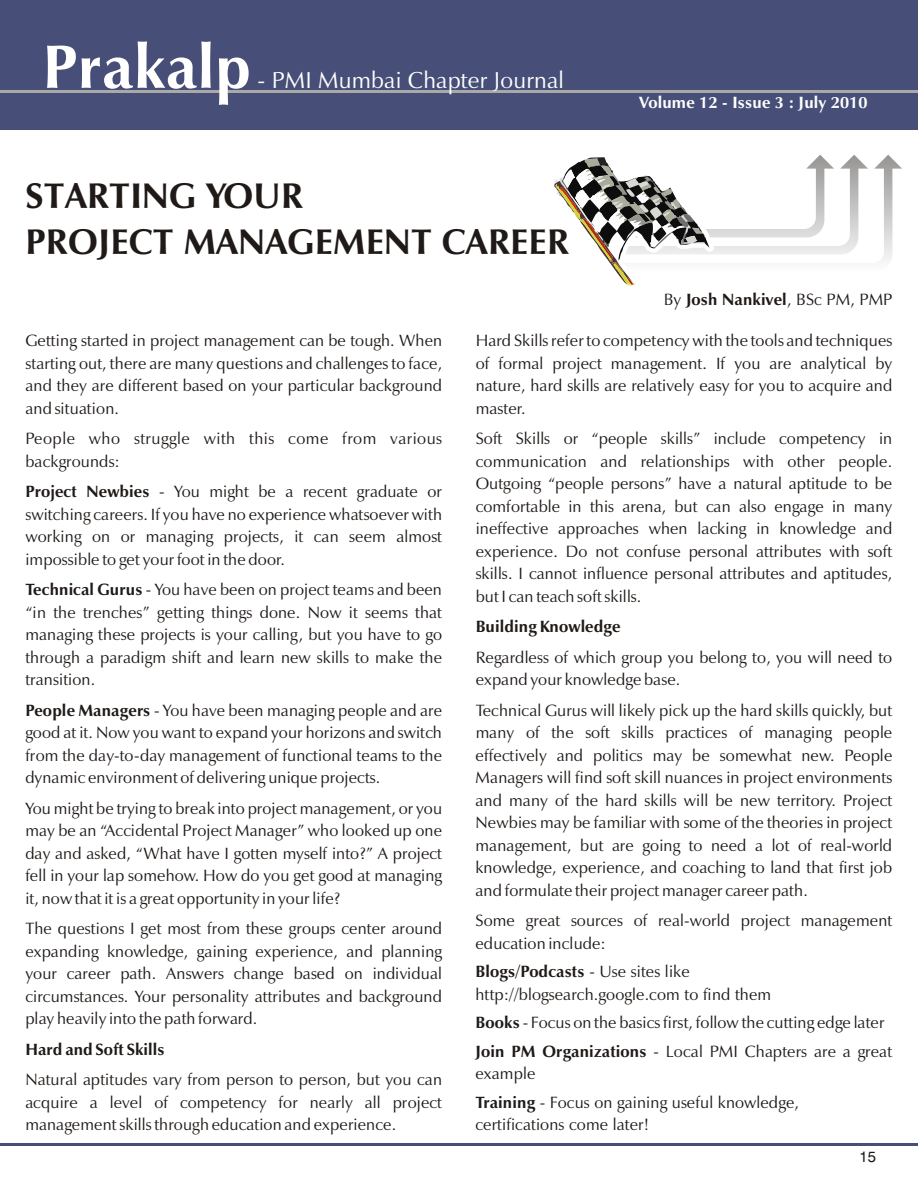
<style>
.page{position:relative;width:918px;height:1188px;background:#fff}
.page>*{position:absolute;margin:0;border:0;box-sizing:border-box;transform-origin:0 0}
.t1{font:700 62.1px "Zapf Humanist 601 BT";letter-spacing:.01em;color:#fff}
.t2{font:700 36px/45.3px "Zapf Humanist 601 BT";letter-spacing:.01em;color:#1f1a17}
.t3{font:23.25px "Zapf Humanist 601 BT";letter-spacing:.01em;color:#fff}
.t4{font:16.5px/22.5px "Zapf Humanist 601 BT";color:#1f1a17;text-align:justify}
.t5{font:16.5px/22.5px "Zapf Humanist 601 BT";letter-spacing:.03em;color:#1f1a17}
.t6{font:700 16.5px "Zapf Humanist 601 BT";color:#1f1a17}
.t7{font:700 16.5px "Zapf Humanist 601 BT";letter-spacing:.015em;color:#fff}
.t8{font:15px "Swiss 721 BT";color:#1f1a17}
.s1{font-weight:700}
</style>
<div class="page">
<div style="left:0;top:0;width:918px;height:129px;background:#474f78"></div>
<hr style="left:0;top:1143px;width:918px;height:3px;background:#474f78">
<hr style="left:0;top:91px;width:918px;height:2px;background:#aba8a8">
<svg style="left:554px;top:155px;width:348px;height:131px"></svg>
<h1 class="t1" style="left:43px;top:41px;width:210px">Prakalp</h1>
<h3 class="t3" style="left:257px;top:70px;width:308px">- PMI Mumbai Chapter Journal</h3>
<h2 class="t2" style="left:26px;top:176px;width:545px">STARTING YOUR<br>PROJECT MANAGEMENT CAREER</h2>
<p class="t7" style="left:639px;top:95px;width:230px">Volume 12 - Issue 3 : July 2010</p>
<p class="t4" style="left:25px;top:331px;width:418px">Getting started in project management can be tough. When starting out, there are many questions and challenges to face, and they are different based on your particular background and situation.</p>
<p class="t5" style="left:25px;top:429px;width:418px">People who struggle with this come from various backgrounds:</p>
<p class="t4" style="left:25px;top:482px;width:418px"><span class="s1">Project Newbies</span> - You might be a recent graduate or switching careers. If you have no experience whatsoever with working on or managing projects, it can seem almost impossible to get your foot in the door.</p>
<p class="t4" style="left:25px;top:580px;width:418px"><span class="s1">Technical Gurus</span> - You have been on project teams and been “in the trenches” getting things done. Now it seems that managing these projects is your calling, but you have to go through a paradigm shift and learn new skills to make the transition.</p>
<p class="t4" style="left:25px;top:700px;width:418px"><span class="s1">People Managers</span> - You have been managing people and are good at it. Now you want to expand your horizons and switch from the day-to-day management of functional teams to the dynamic environment of delivering unique projects.</p>
<p class="t4" style="left:25px;top:798px;width:418px">You might be trying to break into project management, or you may be an “Accidental Project Manager” who looked up one day and asked, “What have I gotten myself into?” A project fell in your lap somehow. How do you get good at managing it, now that it is a great opportunity in your life?</p>
<p class="t4" style="left:25px;top:919px;width:418px">The questions I get most from these groups center around expanding knowledge, gaining experience, and planning your career path. Answers change based on individual circumstances. Your personality attributes and background play heavily into the path forward.</p>
<p class="t6" style="left:25px;top:1042px;width:141px">Hard and Soft Skills</p>
<p class="t4" style="left:25px;top:1070px;width:418px">Natural aptitudes vary from person to person, but you can acquire a level of competency for nearly all project management skills through education and experience.</p>
<p class="t4" style="left:664px;top:289px;width:230px">By <span class="s1">Josh Nankivel</span>, BSc PM, PMP</p>
<p class="t4" style="left:476px;top:331px;width:418px">Hard Skills refer to competency with the tools and techniques of formal project management. If you are analytical by nature, hard skills are relatively easy for you to acquire and master.</p>
<p class="t4" style="left:476px;top:429px;width:418px">Soft Skills or “people skills” include competency in communication and relationships with other people.<br>Outgoing “people persons” have a natural aptitude to be comfortable in this arena, but can also engage in many ineffective approaches when lacking in knowledge and experience. Do not confuse personal attributes with soft skills. I cannot influence personal attributes and aptitudes, but I can teach soft skills.</p>
<p class="t6" style="left:476px;top:620px;width:146px">Building Knowledge</p>
<p class="t4" style="left:476px;top:647px;width:418px">Regardless of which group you belong to, you will need to expand your knowledge base.</p>
<p class="t4" style="left:476px;top:700px;width:418px">Technical Gurus will likely pick up the hard skills quickly, but many of the soft skills practices of managing people effectively and politics may be somewhat new. People Managers will find soft skill nuances in project environments and many of the hard skills will be new territory. Project Newbies may be familiar with some of the theories in project management, but are going to need a lot of real-world knowledge, experience, and coaching to land that first job and formulate their project manager career path.</p>
<p class="t4" style="left:476px;top:911px;width:418px">Some great sources of real-world project management education include:</p>
<p class="t4" style="left:476px;top:962px;width:297px"><span class="s1">Blogs/Podcasts</span> - Use sites like http://blogsearch.google.com to find them</p>
<p class="t4" style="left:476px;top:1010px;width:418px;line-height:28.7px"><span class="s1">Books</span> - Focus on the basics first, follow the cutting edge later<br><span class="s1">Join PM Organizations</span> - Local PMI Chapters are a great</p>
<p class="t4" style="left:476px;top:1061px;width:325px;line-height:28.7px">example<br><span class="s1">Training</span> - Focus on gaining useful knowledge,</p>
<p class="t4" style="left:476px;top:1115px;width:175px">certifications come later!</p>
<p class="t8" style="left:860px;top:1151px;width:18px">15</p>
</div>
